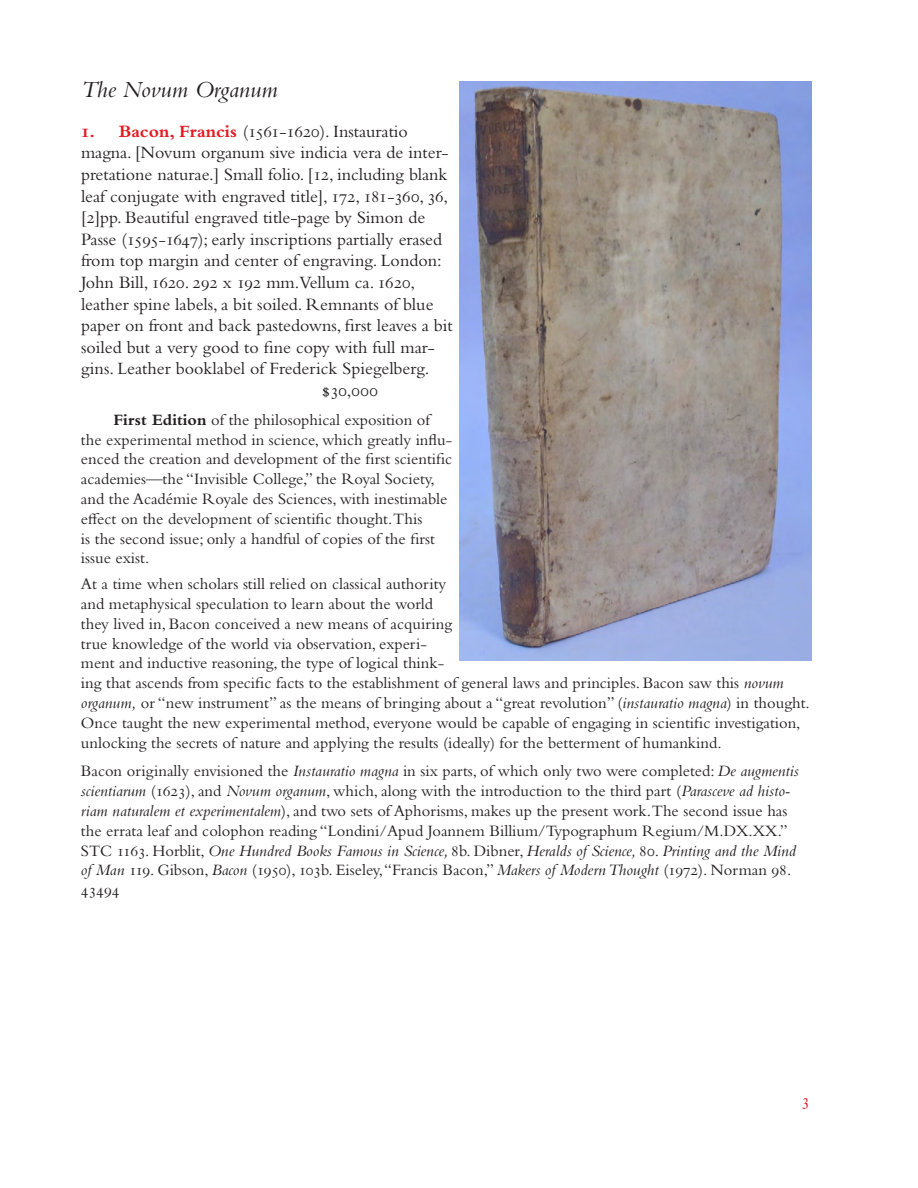
<style>
.page{position:relative;width:918px;height:1188px;background:#fff}
.page>*{position:absolute;margin:0;border:0;box-sizing:border-box;transform-origin:0 0}
.headline{font:italic 24px "Bembo Std";color:#231f20}
.t1{font:18px "Bembo Std";color:#231f20}
.comment_paragraph{font:18px "Bembo Std";color:#e51a23}
.following_paragraph{font:16.5px/19.8px "Bembo Std";color:#231f20}
.comment_paragraph-2{font:16.5px/19.8px "Bembo Std";color:#231f20}
.s1{font-weight:700;color:#e51a23}
.s2{font-weight:700}
.s3{font-style:italic}
</style>
<div class="page">
<img style="left:459px;top:81px;width:352px;height:579px">
<p class="headline" style="left:81px;top:76px;width:198px">The Novum Organum</p>
<p class="t1" style="left:81px;top:121px;width:329px"><span class="s1">1. Bacon, Francis</span> (1561-1620). Instauratio</p>
<p class="t1" style="left:81px;top:142px;width:369px">magna. [Novum organum sive indicia vera de inter-</p>
<p class="t1" style="left:81px;top:164px;width:368px">pretatione naturae.] Small folio. [12, including blank</p>
<p class="t1" style="left:81px;top:185px;width:369px">leaf conjugate with engraved title], 172, 181-360, 36,</p>
<p class="t1" style="left:81px;top:207px;width:346px">[2]pp. Beautiful engraved title-page by Simon de</p>
<p class="t1" style="left:81px;top:229px;width:363px">Passe (1595-1647); early inscriptions partially erased</p>
<p class="t1" style="left:81px;top:250px;width:362px">from top margin and center of engraving. London:</p>
<p class="t1" style="left:81px;top:272px;width:336px">John Bill, 1620. 292 x 192 mm.Vellum ca. 1620,</p>
<p class="t1" style="left:81px;top:293px;width:354px">leather spine labels, a bit soiled. Remnants of blue</p>
<p class="t1" style="left:81px;top:315px;width:373px">paper on front and back pastedowns, first leaves a bit</p>
<p class="t1" style="left:81px;top:337px;width:356px">soiled but a very good to fine copy with full mar-</p>
<p class="t1" style="left:81px;top:358px;width:350px">gins. Leather booklabel of Frederick Spiegelberg.</p>
<p class="t1" style="left:322px;top:380px;width:58px">$30,000</p>
<p class="comment_paragraph-2" style="left:81px;top:409px;width:373px;text-indent:32px"><span class="s2">First Edition</span> of the philosophical exposition of the experimental method in science, which greatly influ&shy;enced the creation and development of the first scientific academies—the “Invisible College,” the Royal Society, and the Académie Royale des Sciences, with inestimable effect on the development of scientific thought.This<br>is the second issue; only a handful of copies of the first issue exist.</p>
<p class="following_paragraph" style="left:81px;top:574px;width:730px">At a time when scholars still relied on classical authority<br>and metaphysical speculation to learn about the world<br>they lived in, Bacon conceived a new means of acquiring<br>true knowledge of the world via observation, experi-<br>ment and inductive reasoning, the type of logical think-<br>ing that ascends from specific facts to the establishment of general laws and principles. Bacon saw this <span class="s3">novum organum,</span> or “new instrument” as the means of bringing about a “great revolution” (<span class="s3">instauratio magna</span>) in thought.<br>Once taught the new experimental method, everyone would be capable of engaging in scientific investigation, unlocking the secrets of nature and applying the results (ideally) for the betterment of humankind.</p>
<p class="following_paragraph" style="left:81px;top:761px;width:719px">Bacon originally envisioned the <span class="s3">Instauratio magna</span> in six parts, of which only two were completed: <span class="s3">De augmentis scientiarum</span> (1623), and <span class="s3">Novum organum</span>, which, along with the introduction to the third part (<span class="s3">Parasceve ad histo&shy;riam naturalem et experimentalem</span>), and two sets of Aphorisms, makes up the present work.The second issue has the errata leaf and colophon reading “Londini/Apud Joannem Billium/Typographum Regium/M.DX.XX.” STC 1163. Horblit, <span class="s3">One Hundred Books Famous in Science,</span> 8b. Dibner, <span class="s3">Heralds of Science,</span> 80. <span class="s3">Printing and the Mind of Man</span> 119. Gibson, <span class="s3">Bacon</span> (1950), 103b. Eiseley, “Francis Bacon,” <span class="s3">Makers of Modern Thought</span> (1972). Norman 98.<br>43494</p>
<p class="comment_paragraph" style="left:802px;top:1090px;width:10px">3</p>
</div>
